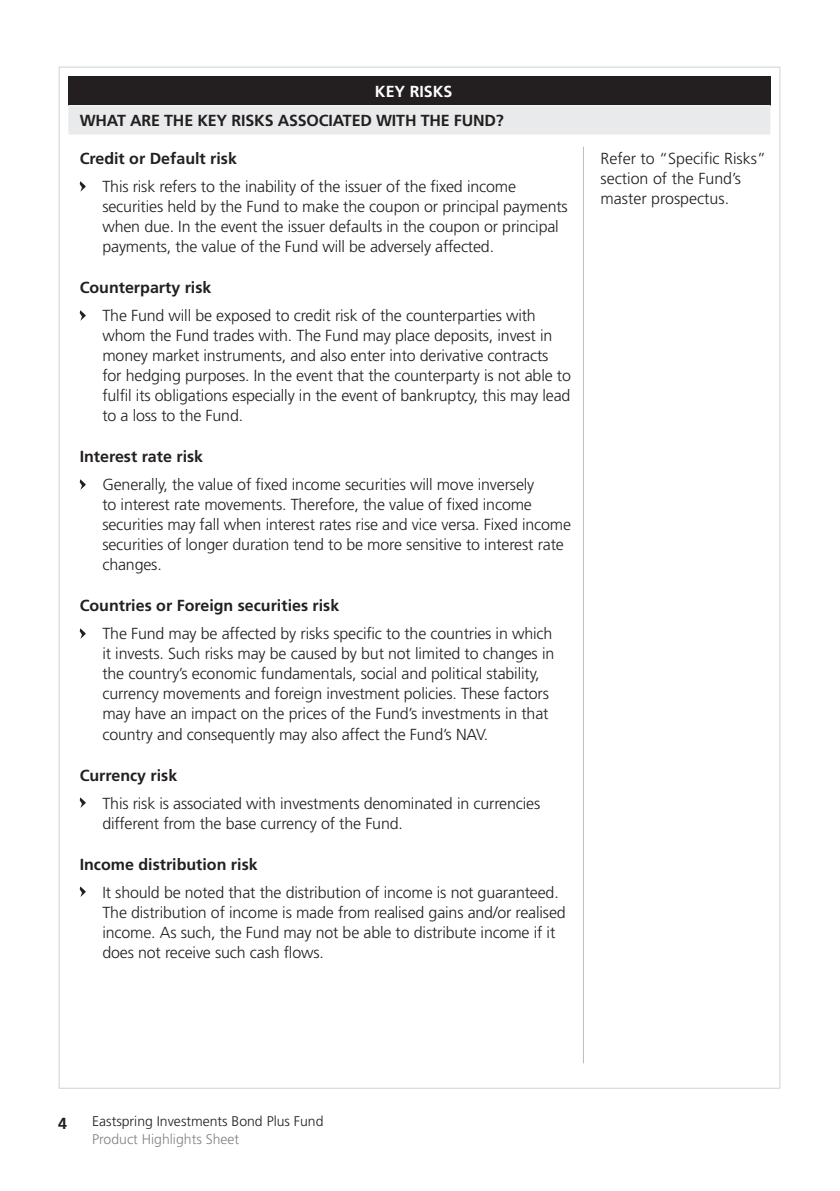
<style>
.page{position:relative;width:840px;height:1191px;background:#fff}
.page>*{position:absolute;margin:0;border:0;box-sizing:border-box;transform-origin:0 0}
.t1{font:300 16px/20px "Frutiger";letter-spacing:-.01em;color:#231f20}
.t2{font:700 16px "Frutiger";color:#231f20}
.t3{font:700 16px "Frutiger";color:#fff}
.t4{font:300 14px "Frutiger";color:#231f20}
.t5{font:300 14px "Frutiger";color:#808285}
</style>
<div class="page">
<div style="left:68px;top:77px;width:702px;height:29px;background:#231f20"></div>
<div style="left:68px;top:106px;width:702px;height:29px;background:#e9eaeb"></div>
<hr style="left:68px;top:105px;width:702px;height:1px;background:#fff">
<hr style="left:582px;top:147px;width:1px;height:916px;background:#bcbdc0">
<svg style="left:80px;top:181px;width:6px;height:11px"></svg>
<svg style="left:80px;top:310px;width:6px;height:11px"></svg>
<svg style="left:80px;top:479px;width:6px;height:11px"></svg>
<svg style="left:80px;top:628px;width:6px;height:11px"></svg>
<svg style="left:80px;top:797px;width:6px;height:11px"></svg>
<svg style="left:80px;top:886px;width:6px;height:11px"></svg>
<p class="t3" style="left:375px;top:85px;width:79px">KEY RISKS</p>
<p class="t2" style="left:80px;top:114px;width:425px">WHAT ARE THE KEY RISKS ASSOCIATED WITH THE FUND?</p>
<p class="t2" style="left:80px;top:152px;width:159px">Credit or Default risk</p>
<p class="t1" style="left:102px;top:178px;width:466px">This risk refers to the inability of the issuer of the fixed income securities held by the Fund to make the coupon or principal payments when due. In the event the issuer defaults in the coupon or principal payments, the value of the Fund will be adversely affected.</p>
<p class="t2" style="left:80px;top:281px;width:133px">Counterparty risk</p>
<p class="t1" style="left:102px;top:307px;width:470px">The Fund will be exposed to credit risk of the counterparties with whom the Fund trades with. The Fund may place deposits, invest in money market instruments, and also enter into derivative contracts for hedging purposes. In the event that the counterparty is not able to fulfil its obligations especially in the event of bankruptcy, this may lead to a loss to the Fund.</p>
<p class="t2" style="left:80px;top:450px;width:125px">Interest rate risk</p>
<p class="t1" style="left:102px;top:476px;width:470px">Generally, the value of fixed income securities will move inversely<br>to interest rate movements. Therefore, the value of fixed income securities may fall when interest rates rise and vice versa. Fixed income securities of longer duration tend to be more sensitive to interest rate changes.</p>
<p class="t2" style="left:80px;top:599px;width:261px">Countries or Foreign securities risk</p>
<p class="t1" style="left:102px;top:625px;width:453px">The Fund may be affected by risks specific to the countries in which it invests. Such risks may be caused by but not limited to changes in the country’s economic fundamentals, social and political stability, currency movements and foreign investment policies. These factors may have an impact on the prices of the Fund’s investments in that country and consequently may also affect the Fund’s NAV.</p>
<p class="t2" style="left:80px;top:768px;width:99px">Currency risk</p>
<p class="t1" style="left:102px;top:794px;width:439px">This risk is associated with investments denominated in currencies different from the base currency of the Fund.</p>
<p class="t2" style="left:80px;top:857px;width:179px">Income distribution risk</p>
<p class="t1" style="left:102px;top:883px;width:464px">It should be noted that the distribution of income is not guaranteed.<br>The distribution of income is made from realised gains and/or realised income. As such, the Fund may not be able to distribute income if it does not receive such cash flows.</p>
<p class="t1" style="left:600px;top:150px;width:167px">Refer to “Specific Risks” section of the Fund’s master prospectus.</p>
<p class="t2" style="left:58px;top:1117px;width:10px">4</p>
<p class="t4" style="left:92px;top:1115px;width:233px">Eastspring Investments Bond Plus Fund</p>
<p class="t5" style="left:92px;top:1133px;width:148px">Product Highlights Sheet</p>
</div>
